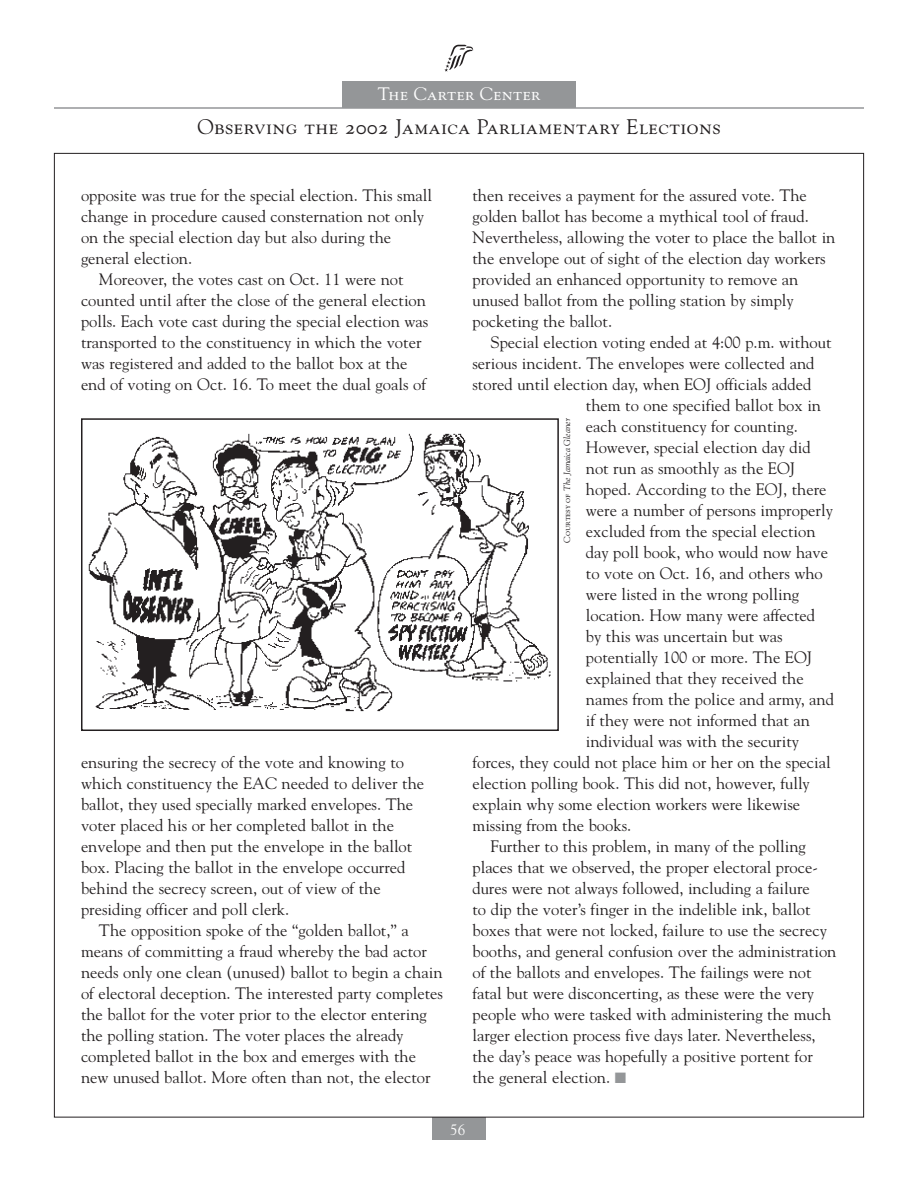
<style>
.page{position:relative;width:918px;height:1188px;background:#fff}
.page>*{position:absolute;margin:0;border:0;box-sizing:border-box;transform-origin:0 0}
.t1{font:21px "Goudy SC";letter-spacing:.025em;color:#231f20}
.t2{font:18px "Goudy SC";letter-spacing:.025em;color:#fff}
.t3{font:16.5px/21px "Goudy";color:#231f20}
.t4{font:15px "Goudy";color:#fff}
.t5{font:9px "Goudy Italic Os F";color:#231f20}
.s1{color:#949698}
.s2{font-family:"Goudy SC"}
</style>
<div class="page">
<div style="left:432px;top:1118px;width:54px;height:22px;background:#949698"></div>
<div style="left:342px;top:81px;width:234px;height:27px;background:#949698"></div>
<hr style="left:54px;top:107px;width:810px;height:2px;background:#949698">
<svg style="left:444px;top:45px;width:29px;height:27px"></svg>
<img style="left:88px;top:433px;width:463px;height:279px">
<div style="left:81px;top:418px;width:478px;height:313px;border:2px solid #231f20"></div>
<p class="t2" style="left:378px;top:87px;width:164px">The Carter Center</p>
<p class="t1" style="left:197px;top:118px;width:525px">Observing the 2002 Jamaica Parliamentary Elections</p>
<p class="t3" style="left:81px;top:186px;width:353px">opposite was true for the special election. This small</p>
<p class="t3" style="left:81px;top:207px;width:345px">change in procedure caused consternation not only</p>
<p class="t3" style="left:81px;top:228px;width:312px">on the special election day but also during the</p>
<p class="t3" style="left:81px;top:249px;width:113px">general election.</p>
<p class="t3" style="left:99px;top:270px;width:306px">Moreover, the votes cast on Oct. 11 were not</p>
<p class="t3" style="left:81px;top:291px;width:347px">counted until after the close of the general election</p>
<p class="t3" style="left:81px;top:312px;width:349px">polls. Each vote cast during the special election was</p>
<p class="t3" style="left:81px;top:333px;width:342px">transported to the constituency in which the voter</p>
<p class="t3" style="left:81px;top:354px;width:328px">was registered and added to the ballot box at the</p>
<p class="t3" style="left:81px;top:375px;width:346px">end of voting on Oct. 16. To meet the dual goals of</p>
<p class="t3" style="left:81px;top:753px;width:345px">ensuring the secrecy of the vote and knowing to which constituency the EAC needed to deliver the ballot, they used specially marked envelopes. The voter placed his or her completed ballot in the envelope and then put the envelope in the ballot box. Placing the ballot in the envelope occurred behind the secrecy screen, out of view of the presiding officer and poll clerk.</p>
<p class="t3" style="left:81px;top:921px;width:364px;text-indent:18px">The opposition spoke of the “golden ballot,” a means of committing a fraud whereby the bad actor needs only one clean (unused) ballot to begin a chain of electoral deception. The interested party completes the ballot for the voter prior to the elector entering the polling station. The voter places the already completed ballot in the box and emerges with the new unused ballot. More often than not, the elector</p>
<p class="t3" style="left:473px;top:186px;width:364px">then receives a payment for the assured vote. The golden ballot has become a mythical tool of fraud.<br>Nevertheless, allowing the voter to place the ballot in the envelope out of sight of the election day workers provided an enhanced opportunity to remove an unused ballot from the polling station by simply pocketing the ballot.</p>
<p class="t3" style="left:491px;top:333px;width:343px">Special election voting ended at 4:00 p.m. without</p>
<p class="t3" style="left:473px;top:354px;width:343px">serious incident. The envelopes were collected and</p>
<p class="t3" style="left:473px;top:375px;width:340px">stored until election day, when EOJ officials added</p>
<p class="t3" style="left:586px;top:396px;width:237px">them to one specified ballot box in</p>
<p class="t3" style="left:586px;top:417px;width:213px">each constituency for counting.</p>
<p class="t3" style="left:586px;top:438px;width:226px">However, special election day did</p>
<p class="t3" style="left:586px;top:459px;width:211px">not run as smoothly as the EOJ</p>
<p class="t3" style="left:586px;top:480px;width:242px">hoped. According to the EOJ, there</p>
<p class="t3" style="left:586px;top:501px;width:249px">were a number of persons improperly</p>
<p class="t3" style="left:586px;top:522px;width:231px">excluded from the special election</p>
<p class="t3" style="left:586px;top:543px;width:244px">day poll book, who would now have</p>
<p class="t3" style="left:586px;top:564px;width:239px">to vote on Oct. 16, and others who</p>
<p class="t3" style="left:586px;top:585px;width:215px">were listed in the wrong polling</p>
<p class="t3" style="left:586px;top:606px;width:231px">location. How many were affected</p>
<p class="t3" style="left:586px;top:627px;width:198px">by this was uncertain but was</p>
<p class="t3" style="left:586px;top:648px;width:228px">potentially 100 or more. The EOJ</p>
<p class="t3" style="left:586px;top:669px;width:219px">explained that they received the</p>
<p class="t3" style="left:586px;top:690px;width:250px">names from the police and army, and</p>
<p class="t3" style="left:586px;top:711px;width:226px">if they were not informed that an</p>
<p class="t3" style="left:586px;top:732px;width:215px">individual was with the security</p>
<p class="t3" style="left:473px;top:753px;width:360px">forces, they could not place him or her on the special</p>
<p class="t3" style="left:473px;top:774px;width:339px">election polling book. This did not, however, fully</p>
<p class="t3" style="left:473px;top:795px;width:329px">explain why some election workers were likewise</p>
<p class="t3" style="left:473px;top:816px;width:160px">missing from the books.</p>
<p class="t3" style="left:491px;top:837px;width:317px">Further to this problem, in many of the polling</p>
<p class="t3" style="left:473px;top:858px;width:347px">places that we observed, the proper electoral proce-</p>
<p class="t3" style="left:473px;top:879px;width:339px">dures were not always followed, including a failure</p>
<p class="t3" style="left:473px;top:900px;width:340px">to dip the voter’s finger in the indelible ink, ballot</p>
<p class="t3" style="left:473px;top:921px;width:356px">boxes that were not locked, failure to use the secrecy</p>
<p class="t3" style="left:473px;top:942px;width:365px">booths, and general confusion over the administration</p>
<p class="t3" style="left:473px;top:963px;width:341px">of the ballots and envelopes. The failings were not</p>
<p class="t3" style="left:473px;top:984px;width:343px">fatal but were disconcerting, as these were the very</p>
<p class="t3" style="left:473px;top:1005px;width:360px">people who were tasked with administering the much</p>
<p class="t3" style="left:473px;top:1026px;width:345px">larger election process five days later. Nevertheless,</p>
<p class="t3" style="left:473px;top:1047px;width:342px">the day’s peace was hopefully a positive portent for</p>
<p class="t3" style="left:473px;top:1068px;width:155px">the general election. <span class="s1">■</span></p>
<p class="t5" style="left:563px;top:543px;width:126px;rotate:-90deg"><span class="s2">Courtesy of</span> The Jamaica Gleaner</p>
<p class="t4" style="left:450px;top:1123px;width:17px">56</p>
</div>
